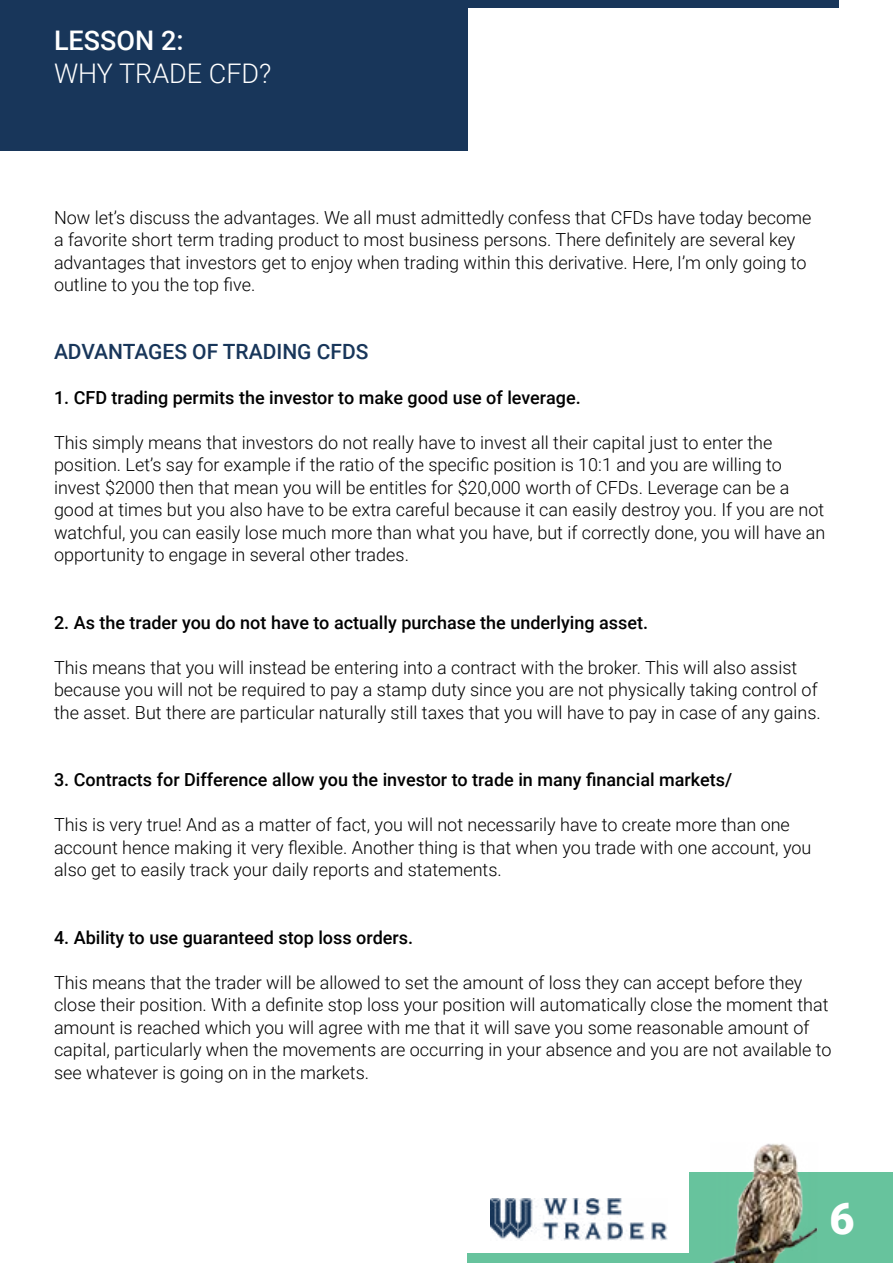
<style>
.page{position:relative;width:893px;height:1263px;background:#fff}
.page>*{position:absolute;margin:0;border:0;box-sizing:border-box;transform-origin:0 0}
.t1{font:900 43.5px "Roboto";color:#fff}
.t2{font:300 27px "Roboto";color:#fff}
.t3{font:500 27px "Roboto";color:#fff}
.t4{font:500 21px "Roboto";color:#18365a}
.t5{font:300 18px/22.5px "Roboto";color:#000}
.t6{font:500 18px "Roboto";color:#000}
</style>
<div class="page">
<div style="left:467px;top:1254px;width:222px;height:9px;background:#67c39d"></div>
<div style="left:689px;top:1173px;width:204px;height:90px;background:#67c39d"></div>
<img style="left:710px;top:1143px;width:108px;height:120px">
<img style="left:490px;top:1198px;width:177px;height:42px">
<div style="left:0;top:0;width:467px;height:150px;background:#18365a"></div>
<div style="left:445px;top:0;width:394px;height:8px;background:#18365a"></div>
<h2 class="t3" style="left:54px;top:22px;width:131px">LESSON 2:</h2>
<h2 class="t2" style="left:54px;top:54px;width:219px">WHY TRADE CFD?</h2>
<p class="t5" style="left:54px;top:205px;width:759px">Now let’s discuss the advantages. We all must admittedly confess that CFDs have today become a favorite short term trading product to most business persons. There definitely are several key advantages that investors get to enjoy when trading within this derivative. Here, I’m only going to outline to you the top five.</p>
<p class="t4" style="left:54px;top:336px;width:316px">ADVANTAGES OF TRADING CFDS</p>
<p class="t6" style="left:54px;top:384px;width:528px">1. CFD trading permits the investor to make good use of leverage.</p>
<p class="t5" style="left:54px;top:430px;width:773px">This simply means that investors do not really have to invest all their capital just to enter the position. Let’s say for example if the ratio of the specific position is 10:1 and you are willing to invest $2000 then that mean you will be entitles for $20,000 worth of CFDs. Leverage can be a good at times but you also have to be extra careful because it can easily destroy you. If you are not watchful, you can easily lose much more than what you have, but if correctly done, you will have an opportunity to engage in several other trades.</p>
<p class="t6" style="left:54px;top:609px;width:596px">2. As the trader you do not have to actually purchase the underlying asset.</p>
<p class="t5" style="left:54px;top:655px;width:768px">This means that you will instead be entering into a contract with the broker. This will also assist because you will not be required to pay a stamp duty since you are not physically taking control of the asset. But there are particular naturally still taxes that you will have to pay in case of any gains.</p>
<p class="t6" style="left:54px;top:767px;width:680px">3. Contracts for Difference allow you the investor to trade in many financial markets/</p>
<p class="t5" style="left:54px;top:813px;width:759px">This is very true! And as a matter of fact, you will not necessarily have to create more than one account hence making it very flexible. Another thing is that when you trade with one account, you also get to easily track your daily reports and statements.</p>
<p class="t6" style="left:54px;top:924px;width:361px">4. Ability to use guaranteed stop loss orders.</p>
<p class="t5" style="left:54px;top:970px;width:779px">This means that the trader will be allowed to set the amount of loss they can accept before they close their position. With a definite stop loss your position will automatically close the moment that amount is reached which you will agree with me that it will save you some reasonable amount of capital, particularly when the movements are occurring in your absence and you are not available to see whatever is going on in the markets.</p>
<h1 class="t1" style="left:829px;top:1188px;width:27px">6</h1>
</div>
